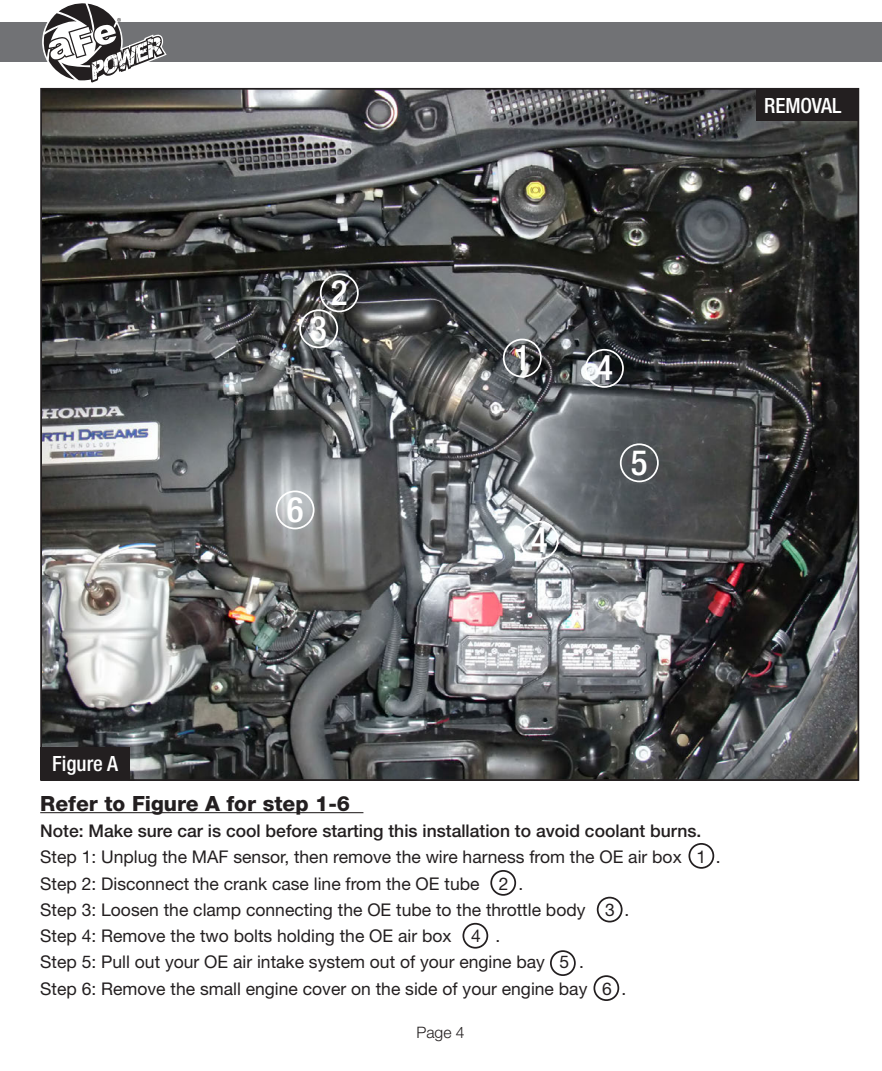
<style>
.page{position:relative;width:882px;height:1071px;background:#fff}
.page>*{position:absolute;margin:0;border:0;box-sizing:border-box;transform-origin:0 0}
.t1{font:500 condensed 35px "Helvetica Neue";color:#fff}
.t2{font:800 21px "Helvetica Neue";color:#231f20}
.t3{font:500 condensed 21px "Helvetica Neue";color:#fff}
.t4{font:17.5px "Helvetica Neue";color:#231f20}
.t5{font:500 17.5px "Helvetica Neue";color:#231f20}
.t6{font:300 15.75px "Helvetica Neue";color:#231f20}
</style>
<div class="page">
<div style="left:0;top:23px;width:882px;height:39px;background:#717275"></div>
<svg style="left:43px;top:3px;width:124px;height:80px"></svg>
<img style="left:43px;top:91px;width:813px;height:687px">
<hr style="left:40px;top:812px;width:323px;height:1px;background:#231f20">
<div style="left:756px;top:88px;width:103px;height:33px;background:#231f20"></div>
<div style="left:503px;top:339px;width:39px;height:39px;border:2px solid #fff;border-radius:50%"></div>
<div style="left:320px;top:273px;width:39px;height:39px;border:2px solid #fff;border-radius:50%"></div>
<div style="left:688px;top:843px;width:26px;height:26px;border:2px solid #231f20;border-radius:50%"></div>
<div style="left:299px;top:309px;width:39px;height:39px;border:2px solid #fff;border-radius:50%"></div>
<div style="left:585px;top:349px;width:39px;height:39px;border:2px solid #fff;border-radius:50%"></div>
<div style="left:490px;top:870px;width:26px;height:26px;border:2px solid #231f20;border-radius:50%"></div>
<div style="left:597px;top:897px;width:26px;height:25px;border:2px solid #231f20;border-radius:50%"></div>
<div style="left:463px;top:923px;width:25px;height:26px;border:2px solid #231f20;border-radius:50%"></div>
<div style="left:520px;top:521px;width:39px;height:39px;border:2px solid #fff;border-radius:50%"></div>
<div style="left:276px;top:491px;width:39px;height:38px;border:2px solid #fff;border-radius:50%"></div>
<div style="left:620px;top:443px;width:39px;height:39px;border:2px solid #fff;border-radius:50%"></div>
<div style="left:550px;top:950px;width:26px;height:26px;border:2px solid #231f20;border-radius:50%"></div>
<div style="left:593px;top:975px;width:26px;height:26px;border:2px solid #231f20;border-radius:50%"></div>
<div style="left:40px;top:747px;width:90px;height:33px;background:#231f20"></div>
<p class="t1" style="left:331px;top:271px;width:18px">2</p>
<p class="t1" style="left:310px;top:307px;width:18px">3</p>
<p class="t1" style="left:287px;top:489px;width:18px">6</p>
<p class="t1" style="left:514px;top:337px;width:18px">1</p>
<p class="t1" style="left:531px;top:519px;width:18px">4</p>
<p class="t1" style="left:596px;top:347px;width:18px">4</p>
<p class="t1" style="left:631px;top:441px;width:18px">5</p>
<p class="t3" style="left:764px;top:93px;width:79px">REMOVAL</p>
<p class="t3" style="left:52px;top:751px;width:67px">Figure A</p>
<p class="t2" style="left:40px;top:791px;width:311px">Refer to Figure A for step 1-6</p>
<p class="t5" style="left:40px;top:820px;width:663px">Note: Make sure car is cool before starting this installation to avoid coolant burns.</p>
<p class="t4" style="left:40px;top:847px;width:682px">Step 1: Unplug the MAF sensor, then remove the wire harness from the OE air box 1 .</p>
<p class="t4" style="left:40px;top:873px;width:485px">Step 2: Disconnect the crank case line from the OE tube 2 .</p>
<p class="t4" style="left:40px;top:899px;width:591px">Step 3: Loosen the clamp connecting the OE tube to the throttle body 3 .</p>
<p class="t4" style="left:40px;top:925px;width:461px">Step 4: Remove the two bolts holding the OE air box 4 .</p>
<p class="t4" style="left:40px;top:952px;width:545px">Step 5: Pull out your OE air intake system out of your engine bay 5 .</p>
<p class="t4" style="left:40px;top:978px;width:588px">Step 6: Remove the small engine cover on the side of your engine bay 6 .</p>
<p class="t6" style="left:416px;top:1023px;width:50px">Page 4</p>
</div>
